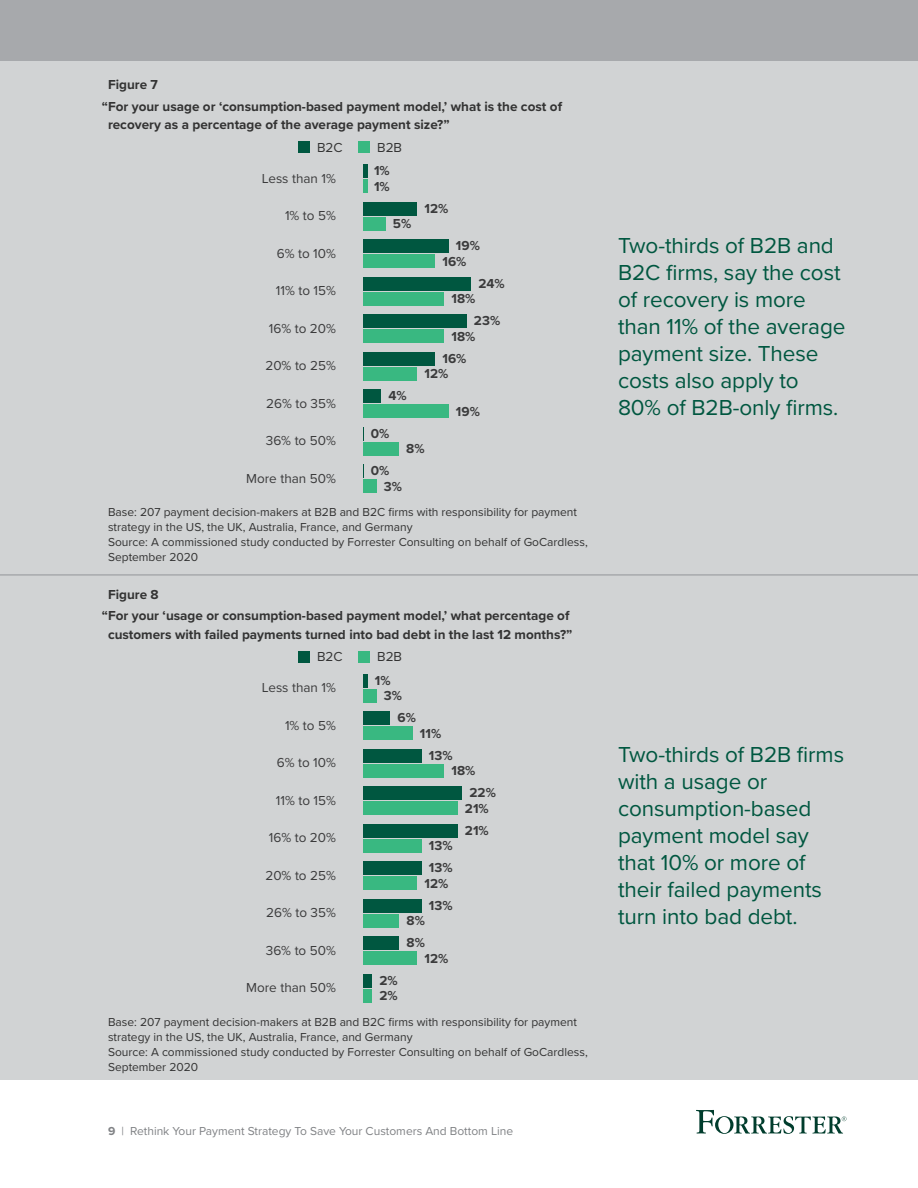
<style>
.page{position:relative;width:918px;height:1188px;background:#fff}
.page>*{position:absolute;margin:0;border:0;box-sizing:border-box;transform-origin:0 0}
.t1{font:22.5px/27px "Proxima Nova";letter-spacing:-.005em;color:#005740}
.t2{font:700 13.5px/21px "Proxima Nova";color:#333}
.t3{font:13.5px "Proxima Nova";color:#3b3b3c}
.t4{font:700 13.5px/21.9px "Proxima Nova";color:#3b3b3c}
.t5{font:13.5px "Proxima Nova";color:#333}
.t6{font:12px/15px "Proxima Nova";color:#333}
.t7{font:12px "Proxima Nova";color:#808285}
.s1{font-weight:700}
</style>
<div class="page">
<div style="left:0;top:0;width:918px;height:1080px;background:#d1d3d4"></div>
<div style="left:0;top:0;width:918px;height:61px;background:#a7a9ac"></div>
<svg style="left:696px;top:1110px;width:150px;height:24px"></svg>
<hr style="left:363px;top:164px;width:4px;height:14px;background:#005740">
<hr style="left:363px;top:179px;width:4px;height:14px;background:#39b881">
<div style="left:363px;top:202px;width:54px;height:13px;background:#005740"></div>
<div style="left:363px;top:217px;width:22px;height:13px;background:#39b881"></div>
<div style="left:363px;top:239px;width:85px;height:14px;background:#005740"></div>
<div style="left:363px;top:254px;width:72px;height:14px;background:#39b881"></div>
<div style="left:363px;top:277px;width:108px;height:13px;background:#005740"></div>
<div style="left:363px;top:292px;width:81px;height:13px;background:#39b881"></div>
<div style="left:363px;top:314px;width:103px;height:14px;background:#005740"></div>
<div style="left:363px;top:329px;width:81px;height:14px;background:#39b881"></div>
<div style="left:363px;top:352px;width:72px;height:13px;background:#005740"></div>
<div style="left:363px;top:367px;width:54px;height:13px;background:#39b881"></div>
<div style="left:363px;top:389px;width:18px;height:14px;background:#005740"></div>
<div style="left:363px;top:404px;width:85px;height:14px;background:#39b881"></div>
<svg style="left:363px;top:427px;width:1px;height:13px"></svg>
<div style="left:363px;top:442px;width:36px;height:13px;background:#39b881"></div>
<svg style="left:363px;top:464px;width:1px;height:14px"></svg>
<div style="left:363px;top:479px;width:13px;height:14px;background:#39b881"></div>
<div style="left:298px;top:141px;width:12px;height:12px;background:#005740"></div>
<div style="left:358px;top:141px;width:12px;height:12px;background:#39b881"></div>
<hr style="left:0;top:574px;width:918px;height:2px;background:#a7a9ac">
<hr style="left:363px;top:674px;width:4px;height:13px;background:#005740">
<div style="left:363px;top:689px;width:13px;height:13px;background:#39b881"></div>
<div style="left:363px;top:711px;width:27px;height:14px;background:#005740"></div>
<div style="left:363px;top:726px;width:49px;height:14px;background:#39b881"></div>
<div style="left:363px;top:749px;width:58px;height:13px;background:#005740"></div>
<div style="left:363px;top:764px;width:81px;height:13px;background:#39b881"></div>
<div style="left:363px;top:786px;width:99px;height:14px;background:#005740"></div>
<div style="left:363px;top:801px;width:94px;height:14px;background:#39b881"></div>
<div style="left:363px;top:824px;width:94px;height:13px;background:#005740"></div>
<div style="left:363px;top:839px;width:58px;height:13px;background:#39b881"></div>
<div style="left:363px;top:861px;width:58px;height:14px;background:#005740"></div>
<div style="left:363px;top:876px;width:54px;height:14px;background:#39b881"></div>
<div style="left:363px;top:899px;width:58px;height:13px;background:#005740"></div>
<div style="left:363px;top:914px;width:36px;height:13px;background:#39b881"></div>
<div style="left:363px;top:936px;width:36px;height:14px;background:#005740"></div>
<div style="left:363px;top:951px;width:54px;height:14px;background:#39b881"></div>
<div style="left:363px;top:974px;width:9px;height:13px;background:#005740"></div>
<div style="left:363px;top:989px;width:9px;height:13px;background:#39b881"></div>
<div style="left:298px;top:651px;width:12px;height:12px;background:#005740"></div>
<div style="left:358px;top:651px;width:12px;height:12px;background:#39b881"></div>
<p class="t2" style="left:102px;top:74px;width:462px;text-indent:6px">Figure 7<br>“For your usage or ‘consumption-based payment model,’ what is the cost of</p>
<p class="t2" style="left:108px;top:114px;width:343px">recovery as a percentage of the average payment size?”</p>
<p class="t5" style="left:317px;top:137px;width:27px">B2C</p>
<p class="t5" style="left:377px;top:137px;width:26px">B2B</p>
<p class="t3" style="left:262px;top:168px;width:76px">Less than 1%</p>
<p class="t3" style="left:285px;top:206px;width:52px">1% to 5%</p>
<p class="t3" style="left:277px;top:243px;width:61px">6% to 10%</p>
<p class="t3" style="left:276px;top:281px;width:62px">11% to 15%</p>
<p class="t3" style="left:269px;top:318px;width:69px">16% to 20%</p>
<p class="t3" style="left:265px;top:356px;width:72px">20% to 25%</p>
<p class="t3" style="left:266px;top:393px;width:71px">26% to 35%</p>
<p class="t3" style="left:266px;top:431px;width:72px">36% to 50%</p>
<p class="t3" style="left:246px;top:468px;width:91px">More than 50%</p>
<p class="t4" style="left:374px;top:163px;width:17px;line-height:15.6px">1%<br>1%</p>
<p class="t4" style="left:393px;top:212px;width:20px">5%</p>
<p class="t4" style="left:388px;top:384px;width:20px">4%</p>
<p class="t4" style="left:371px;top:422px;width:20px">0%</p>
<p class="t4" style="left:424px;top:197px;width:25px">12%</p>
<p class="t4" style="left:442px;top:238px;width:39px;line-height:15.6px;text-indent:14px">19%<br>16%</p>
<p class="t4" style="left:478px;top:272px;width:28px">24%</p>
<p class="t4" style="left:474px;top:287px;width:28px;text-indent:-22px">18%<br>23%</p>
<p class="t4" style="left:442px;top:325px;width:34px;text-indent:9px">18%<br>16%</p>
<p class="t4" style="left:424px;top:362px;width:25px">12%</p>
<p class="t4" style="left:456px;top:400px;width:25px">19%</p>
<p class="t4" style="left:406px;top:437px;width:20px">8%</p>
<p class="t4" style="left:384px;top:463px;width:20px;line-height:15.6px;text-indent:-13px">0%<br>3%</p>
<p class="t6" style="left:108px;top:504px;width:481px">Base: 207 payment decision-makers at B2B and B2C firms with responsibility for payment strategy in the US, the UK, Australia, France, and Germany<br>Source: A commissioned study conducted by Forrester Consulting on behalf of GoCardless, September 2020</p>
<p class="t2" style="left:102px;top:584px;width:469px;text-indent:6px">Figure 8<br>“For your ‘usage or consumption-based payment model,’ what percentage of</p>
<p class="t2" style="left:108px;top:623px;width:466px">customers with failed payments turned into bad debt in the last 12 months?”</p>
<p class="t5" style="left:317px;top:647px;width:27px">B2C</p>
<p class="t5" style="left:377px;top:647px;width:26px">B2B</p>
<p class="t3" style="left:262px;top:678px;width:76px">Less than 1%</p>
<p class="t3" style="left:285px;top:715px;width:52px">1% to 5%</p>
<p class="t3" style="left:277px;top:753px;width:61px">6% to 10%</p>
<p class="t3" style="left:276px;top:790px;width:62px">11% to 15%</p>
<p class="t3" style="left:269px;top:828px;width:69px">16% to 20%</p>
<p class="t3" style="left:265px;top:865px;width:72px">20% to 25%</p>
<p class="t3" style="left:266px;top:903px;width:71px">26% to 35%</p>
<p class="t3" style="left:266px;top:940px;width:72px">36% to 50%</p>
<p class="t3" style="left:246px;top:978px;width:91px">More than 50%</p>
<p class="t4" style="left:384px;top:672px;width:20px;line-height:15.6px;text-indent:-9px">1%<br>3%</p>
<p class="t4" style="left:397px;top:706px;width:20px">6%</p>
<p class="t4" style="left:379px;top:972px;width:20px;line-height:15.6px">2%<br>2%</p>
<p class="t4" style="left:429px;top:722px;width:25px;text-indent:-9px">11%<br>13%</p>
<p class="t4" style="left:469px;top:759px;width:28px;text-indent:-18px">18%<br>22%</p>
<p class="t4" style="left:465px;top:797px;width:25px">21%<br>21%</p>
<p class="t4" style="left:429px;top:834px;width:25px">13%<br>13%</p>
<p class="t4" style="left:424px;top:872px;width:30px;text-align:center">12%<br>13%</p>
<p class="t4" style="left:406px;top:909px;width:20px">8%<br>8%</p>
<p class="t4" style="left:424px;top:947px;width:25px">12%</p>
<p class="t6" style="left:108px;top:1014px;width:481px">Base: 207 payment decision-makers at B2B and B2C firms with responsibility for payment strategy in the US, the UK, Australia, France, and Germany<br>Source: A commissioned study conducted by Forrester Consulting on behalf of GoCardless, September 2020</p>
<p class="t7" style="left:108px;top:1122px;width:407px"><span class="s1">9</span> | Rethink Your Payment Strategy To Save Your Customers And Bottom Line</p>
<h1 class="t1" style="left:618px;top:231px;width:229px">Two-thirds of B2B and<br>B2C firms, say the cost of recovery is more than 11% of the average payment size. These costs also apply to<br>80% of B2B-only firms.</h1>
<h1 class="t1" style="left:618px;top:740px;width:228px">Two-thirds of B2B firms with a usage or consumption-based payment model say that 10% or more of their failed payments turn into bad debt.</h1>
</div>
